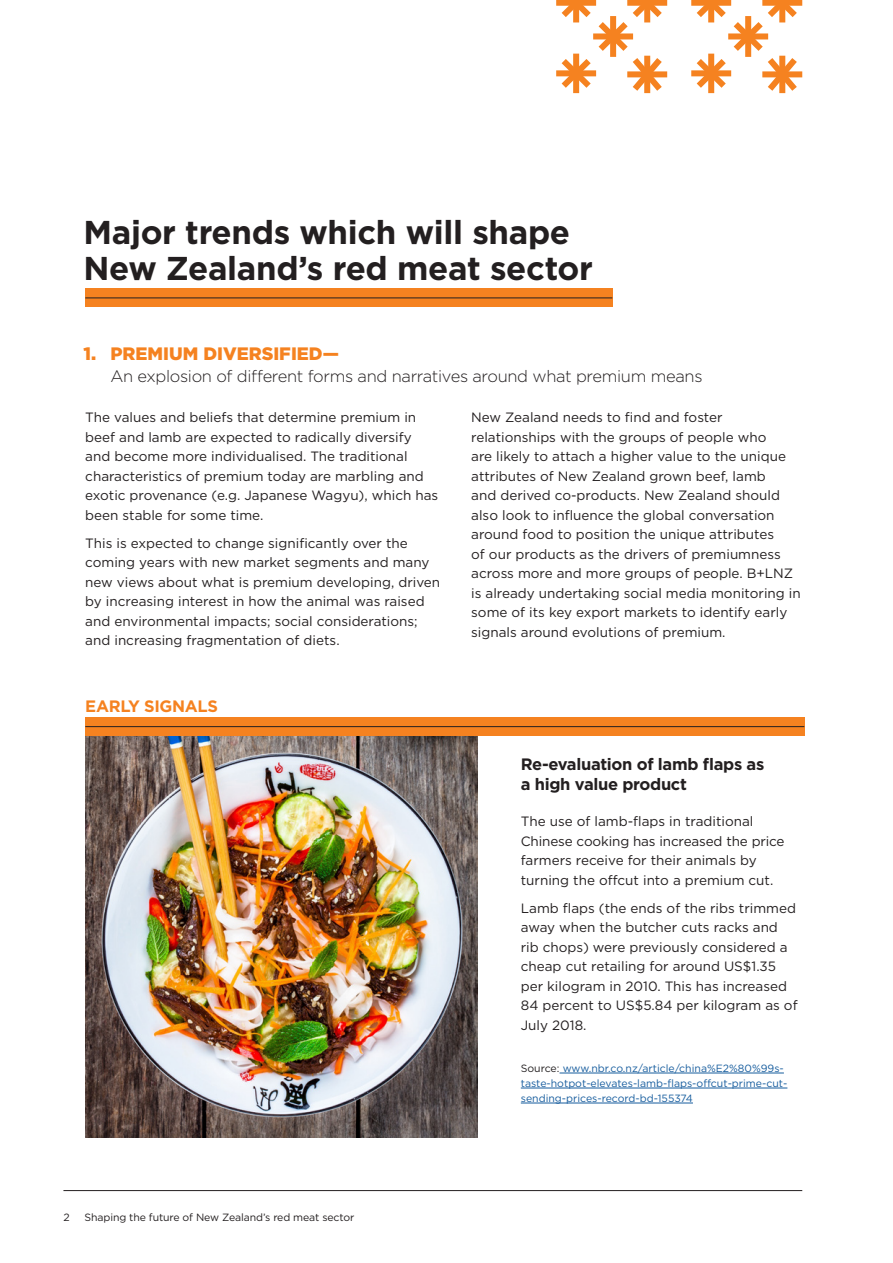
<style>
.page{position:relative;width:893px;height:1263px;background:#fff}
.page>*{position:absolute;margin:0;border:0;box-sizing:border-box;transform-origin:0 0}
.t1{font:700 33px/36px "Gotham";letter-spacing:-.01em;color:#231f20}
.t2{font:900 18px "Gotham";color:#f58220}
.t3{font:300 16.5px "Gotham";letter-spacing:-.02em;color:#231f20}
.picture_heading{font:700 16.5px/19.5px "Gotham";letter-spacing:-.02em;color:#231f20}
.picture_heading-2{font:700 16.5px "Gotham";letter-spacing:-.02em;color:#f58220}
.body{font:13.5px/19.5px "Gotham";color:#231f20}
.source{font:10.5px/15px "Gotham";color:#175d9e}
.t4{font:10.5px "Gotham";letter-spacing:-.01em;color:#231f20}
.s1{color:#231f20}
</style>
<div class="page">
<img style="left:85px;top:736px;width:393px;height:401px">
<hr style="left:560px;top:1073px;width:224px;height:1px;background:#175d9e">
<hr style="left:521px;top:1088px;width:266px;height:1px;background:#175d9e">
<hr style="left:521px;top:1103px;width:172px;height:1px;background:#175d9e">
<svg style="left:556px;top:0;width:112px;height:94px"></svg>
<svg style="left:691px;top:0;width:112px;height:94px"></svg>
<div style="left:85px;top:717px;width:719px;height:19px;background:#f58220"></div>
<hr style="left:85px;top:726px;width:719px;height:1px;background:#231f20">
<div style="left:85px;top:289px;width:527px;height:18px;background:#f58220"></div>
<hr style="left:85px;top:297px;width:527px;height:1px;background:#231f20">
<hr style="left:63px;top:1190px;width:739px;height:1px;background:#231f20">
<p class="t1" style="left:84px;top:214px;width:511px">Major trends which will shape<br>New Zealand’s red meat sector</p>
<p class="t2" style="left:84px;top:341px;width:257px">1. PREMIUM DIVERSIFIED—</p>
<p class="t3" style="left:111px;top:366px;width:593px">An explosion of different forms and narratives around what premium means</p>
<p class="body" style="left:471px;top:407px;width:331px">New Zealand needs to find and foster relationships with the groups of people who<br>are likely to attach a higher value to the unique attributes of New Zealand grown beef, lamb<br>and derived co-products. New Zealand should also look to influence the global conversation around food to position the unique attributes<br>of our products as the drivers of premiumness across more and more groups of people. B+LNZ is already undertaking social media monitoring in some of its key export markets to identify early signals around evolutions of premium.</p>
<p class="body" style="left:85px;top:407px;width:354px">The values and beliefs that determine premium in beef and lamb are expected to radically diversify and become more individualised. The traditional characteristics of premium today are marbling and exotic provenance (e.g. Japanese Wagyu), which has been stable for some time.</p>
<p class="body" style="left:85px;top:533px;width:356px">This is expected to change significantly over the coming years with new market segments and many new views about what is premium developing, driven by increasing interest in how the animal was raised and environmental impacts; social considerations; and increasing fragmentation of diets.</p>
<p class="picture_heading-2" style="left:85px;top:695px;width:134px">EARLY SIGNALS</p>
<p class="t4" style="left:63px;top:1211px;width:8px">2</p>
<p class="t4" style="left:85px;top:1211px;width:271px">Shaping the future of New Zealand’s red meat sector</p>
<p class="picture_heading" style="left:521px;top:755px;width:245px">Re-evaluation of lamb flaps as a high value product</p>
<p class="body" style="left:521px;top:812px;width:265px">The use of lamb-flaps in traditional Chinese cooking has increased the price farmers receive for their animals by turning the offcut into a premium cut.</p>
<p class="body" style="left:521px;top:898px;width:278px">Lamb flaps (the ends of the ribs trimmed away when the butcher cuts racks and rib chops) were previously considered a cheap cut retailing for around US$1.35 per kilogram in 2010. This has increased 84 percent to US$5.84 per kilogram as of July 2018.</p>
<p class="source" style="left:521px;top:1060px;width:268px"><span class="s1">Source:</span> www.nbr.co.nz/article/china%E2%80%99s&shy;taste-hotpot-elevates-lamb-flaps-offcut-prime-cut&shy;sending-prices-record-bd-155374</p>
</div>
